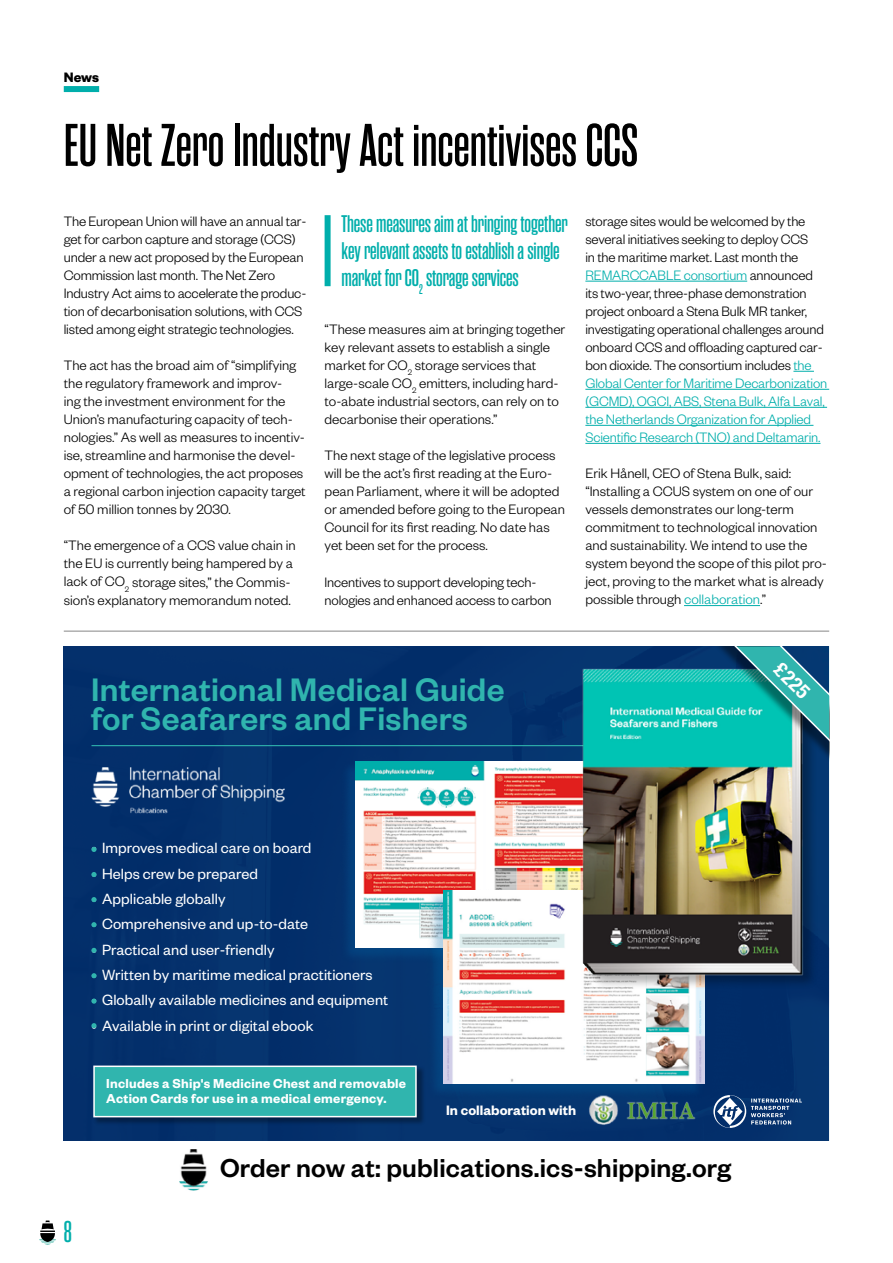
<style>
.page{position:relative;width:893px;height:1263px;background:#fff}
.page>*{position:absolute;margin:0;border:0;box-sizing:border-box;transform-origin:0 0}
.t1{font:600 60px "Rama Gothic M";color:#000}
.t2{font:500 35.7px/29.2px "Founders Grotesk";letter-spacing:.005em;color:#30b5ae}
.t3{font:600 30px "Rama Gothic M";color:#00aeab}
.t4{font:500 28.5px "Founders Grotesk";letter-spacing:.005em;color:#000}
.t5{font:600 24px/27px "Rama Gothic M";letter-spacing:-.005em;color:#00aeab}
.t6{font:700 condensed 20.25px "Helvetica Neue";color:#fff}
.t7{font:16.35px "Founders Grotesk";letter-spacing:.005em;color:#fff}
.t8{font:300 15px/18px "Founders Grotesk";letter-spacing:-.005em;color:#000}
.t9{font:600 15px "Founders Grotesk";color:#fff}
.t10{font:700 15px "Founders Grotesk";color:#000}
.t11{font:600 14.25px/15px "Founders Grotesk";letter-spacing:.02em;color:#fff}
.s1{color:#00aeab}
</style>
<div class="page">
<svg style="left:39px;top:1220px;width:17px;height:25px"></svg>
<hr style="left:585px;top:281px;width:162px;height:1px;background:#00aeab">
<svg style="left:793px;top:371px;width:21px;height:1px"></svg>
<hr style="left:585px;top:389px;width:244px;height:1px;background:#00aeab">
<hr style="left:585px;top:407px;width:242px;height:1px;background:#00aeab">
<hr style="left:585px;top:425px;width:228px;height:1px;background:#00aeab">
<hr style="left:585px;top:443px;width:235px;height:1px;background:#00aeab">
<hr style="left:684px;top:605px;width:76px;height:1px;background:#00aeab">
<div style="left:64px;top:86px;width:35px;height:6px;background:#00aeab"></div>
<div style="left:325px;top:215px;width:6px;height:71px;background:#00aeab"></div>
<div style="left:64px;top:646px;width:765px;height:495px;background:#04306c"></div>
<hr style="left:91px;top:745px;width:533px;height:1px;background:#30b5ae">
<img style="left:179px;top:1150px;width:29px;height:41px">
<img style="left:79px;top:753px;width:218px;height:72px">
<div style="left:93px;top:1065px;width:333px;height:61px;background:#000;opacity:.33"></div>
<div style="left:94px;top:1066px;width:322px;height:51px;background:#30b5ae"></div>
<div style="left:93px;top:1065px;width:324px;height:52px;border:2px solid #fff"></div>
<svg style="left:713px;top:1095px;width:89px;height:33px;background:#3e608e"></svg>
<img style="left:585px;top:1099px;width:113px;height:31px">
<svg style="left:91px;top:847px;width:6px;height:5px"></svg>
<svg style="left:91px;top:872px;width:6px;height:5px"></svg>
<svg style="left:91px;top:897px;width:6px;height:5px"></svg>
<svg style="left:91px;top:922px;width:6px;height:5px"></svg>
<svg style="left:91px;top:948px;width:6px;height:5px"></svg>
<svg style="left:91px;top:973px;width:6px;height:5px"></svg>
<svg style="left:91px;top:998px;width:6px;height:6px"></svg>
<svg style="left:91px;top:1023px;width:6px;height:5px"></svg>
<div style="left:340px;top:761px;width:277px;height:202px;background:#0065a6;opacity:.3"></div>
<img style="left:356px;top:762px;width:204px;height:185px">
<div style="left:428px;top:889px;width:277px;height:210px;background:#0065a6;opacity:.3"></div>
<img style="left:443px;top:890px;width:261px;height:193px">
<img style="left:560px;top:651px;width:264px;height:350px">
<div style="left:701px;top:646px;width:128px;height:139px;background:#000;opacity:.45"></div>
<svg style="left:704px;top:646px;width:125px;height:121px;background:#1a9fa0"></svg>
<hr style="left:64px;top:631px;width:765px;height:1px;background:#878787">
<p class="t10" style="left:64px;top:67px;width:37px">News</p>
<h1 class="t1" style="left:64px;top:115px;width:576px">EU Net Zero Industry Act incentivises CCS</h1>
<p class="t8" style="left:64px;top:211px;width:244px">The European Union will have an annual tar&shy;get for carbon capture and storage (CCS) under a new act proposed by the European Commission last month. The Net Zero Industry Act aims to accelerate the produc&shy;tion of decarbonisation solutions, with CCS listed among eight strategic technologies.</p>
<p class="t8" style="left:64px;top:356px;width:243px">The act has the broad aim of “simplifying the regulatory framework and improv-<br>ing the investment environment for the Union’s manufacturing capacity of tech&shy;nologies.” As well as measures to incentiv&shy;ise, streamline and harmonise the devel&shy;opment of technologies, the act proposes a regional carbon injection capacity target of 50 million tonnes by 2030.</p>
<p class="t8" style="left:64px;top:536px;width:233px">“The emergence of a CCS value chain in the EU is currently being hampered by a lack of CO<sub>2</sub> storage sites,” the Commis&shy;sion’s explanatory memorandum noted.</p>
<h3 class="t5" style="left:342px;top:211px;width:228px">These measures aim at bringing together key relevant assets to establish a single market for CO<sub>2</sub> storage services</h3>
<p class="t8" style="left:325px;top:320px;width:242px">“These measures aim at bringing together key relevant assets to establish a single market for CO<sub>2</sub> storage services that large-scale CO<sub>2</sub> emitters, including hard&shy;to-abate industrial sectors, can rely on to decarbonise their operations.”</p>
<p class="t8" style="left:325px;top:446px;width:242px">The next stage of the legislative process will be the act’s first reading at the Euro&shy;pean Parliament, where it will be adopted or amended before going to the European Council for its first reading. No date has yet been set for the process.</p>
<p class="t8" style="left:325px;top:572px;width:228px">Incentives to support developing tech&shy;nologies and enhanced access to carbon</p>
<p class="t8" style="left:585px;top:211px;width:243px">storage sites would be welcomed by the several initiatives seeking to deploy CCS<br>in the maritime market. Last month the <span class="s1">REMARCCABLE consortium</span> announced its two-year, three-phase demonstration project onboard a Stena Bulk MR tanker, investigating operational challenges around onboard CCS and offloading captured car&shy;bon dioxide. The consortium includes <span class="s1">the Global Center for Maritime Decarbonization (GCMD), OGCI, ABS, Stena Bulk, Alfa Laval, the Netherlands Organization for Applied Scientific Research (TNO) and Deltamarin.</span></p>
<p class="t8" style="left:585px;top:464px;width:243px">Erik Hånell, CEO of Stena Bulk, said: “Installing a CCUS system on one of our vessels demonstrates our long-term commitment to technological innovation and sustainability. We intend to use the system beyond the scope of this pilot pro&shy;ject, proving to the market what is already possible through <span class="s1">collaboration</span>.”</p>
<h2 class="t2" style="left:91px;top:673px;width:415px">International Medical Guide for Seafarers and Fishers</h2>
<h3 class="t6" style="left:789px;top:654px;width:43px;rotate:45deg">£225</h3>
<p class="t7" style="left:91px;top:838px;width:222px">• Improves medical care on board</p>
<p class="t7" style="left:91px;top:863px;width:168px">• Helps crew be prepared</p>
<p class="t7" style="left:91px;top:889px;width:136px">• Applicable globally</p>
<p class="t7" style="left:91px;top:914px;width:218px">• Comprehensive and up-to-date</p>
<p class="t7" style="left:91px;top:939px;width:185px">• Practical and user-friendly</p>
<p class="t7" style="left:91px;top:965px;width:283px">• Written by maritime medical practitioners</p>
<p class="t7" style="left:91px;top:990px;width:298px">• Globally available medicines and equipment</p>
<p class="t7" style="left:91px;top:1015px;width:224px">• Available in print or digital ebook</p>
<p class="t11" style="left:106px;top:1075px;width:301px">Includes a Ship's Medicine Chest and removable<br>Action Cards for use in a medical emergency.</p>
<p class="t9" style="left:446px;top:1100px;width:132px">In collaboration with</p>
<h3 class="t3" style="left:64px;top:1216px;width:10px">8</h3>
<h3 class="t4" style="left:220px;top:1150px;width:513px">Order now at: publications.ics-shipping.org</h3>
</div>
